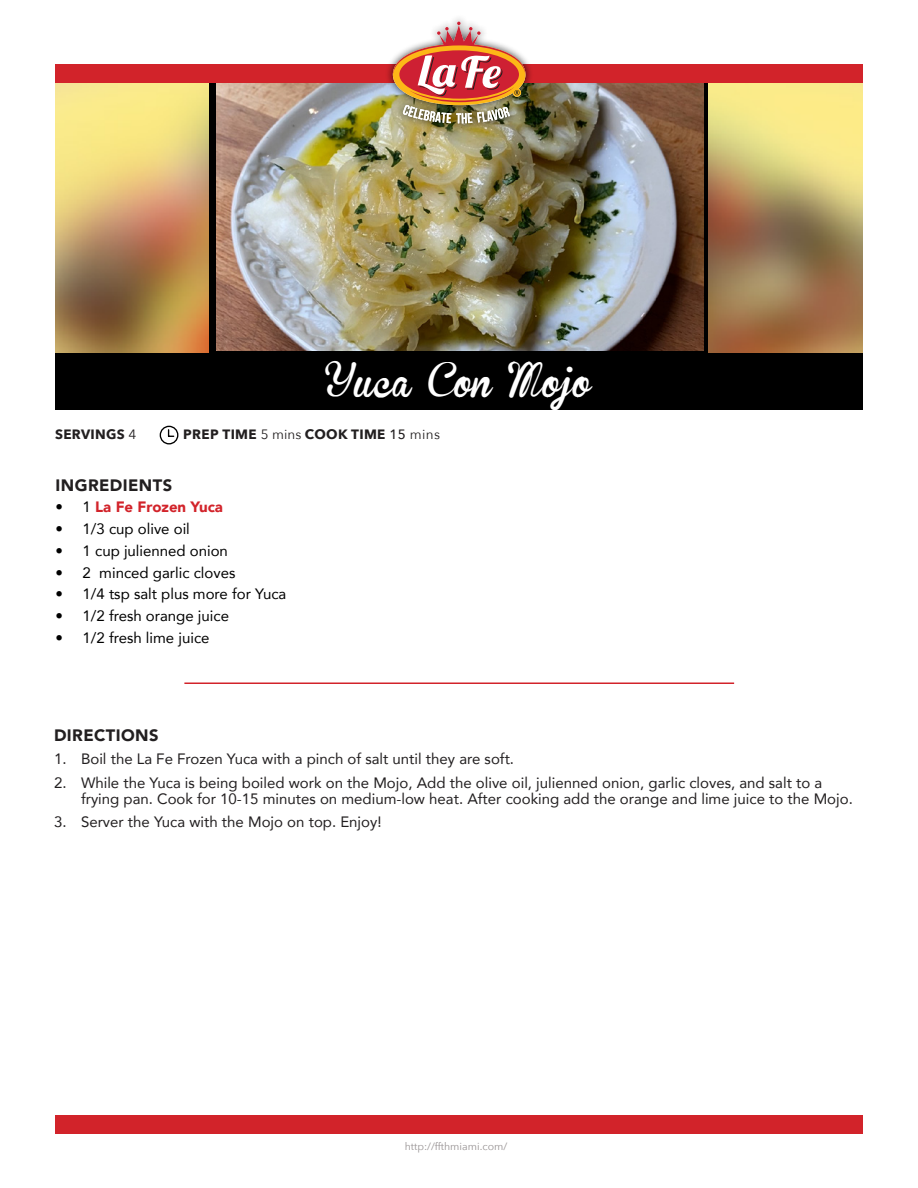
<style>
.page{position:relative;width:918px;height:1188px;background:#fff}
.page>*{position:absolute;margin:0;border:0;box-sizing:border-box;transform-origin:0 0}
.t1{font:33px "Brannboll Fet";color:#fff}
.t2{font:900 16.5px "Avenir";letter-spacing:.025em;color:#221f20}
.t3{font:15px/16.5px "Avenir";color:#221f20}
.t4{font:15px "Avenir";color:#000}
.t5{font:900 15px "Avenir";color:#d2232a}
.t6{font:700 13.5px "Avenir Next";letter-spacing:.025em;color:#221f20}
.t7{font:10.5px "Avenir Next";color:#979293}
.s1{font-weight:400}
.s2{font-weight:500}
.s3{font-weight:400;color:#000}
</style>
<div class="page">
<img style="left:55px;top:83px;width:808px;height:270px">
<div style="left:55px;top:353px;width:808px;height:57px;background:#000"></div>
<svg style="left:210px;top:83px;width:498px;height:270px;background:#14100e"></svg>
<hr style="left:184px;top:682px;width:550px;height:2px;background:#d2232a">
<svg style="left:159px;top:425px;width:20px;height:20px"></svg>
<img style="left:216px;top:83px;width:487px;height:267px">
<div style="left:55px;top:65px;width:808px;height:18px;background:#d2232a"></div>
<div style="left:55px;top:1116px;width:808px;height:18px;background:#d2232a"></div>
<div style="left:385px;top:14px;width:149px;height:117px;background:#000;opacity:.75"></div>
<img style="left:393px;top:22px;width:132px;height:101px">
<h1 class="t1" style="left:327px;top:365px;width:265px">Yuca Con Mojo</h1>
<p class="t6" style="left:55px;top:423px;width:83px">SERVINGS <span class="s1">4</span></p>
<p class="t6" style="left:183px;top:423px;width:258px">PREP TIME <span class="s1">5 mins</span> COOK TIME <span class="s2">15</span> <span class="s1">mins</span></p>
<p class="t2" style="left:56px;top:471px;width:118px">INGREDIENTS</p>
<p class="t5" style="left:56px;top:494px;width:169px"><span class="s3">• 1</span> La Fe Frozen Yuca</p>
<p class="t4" style="left:56px;top:517px;width:136px">• 1/3 cup olive oil</p>
<p class="t4" style="left:56px;top:539px;width:174px">• 1 cup julienned onion</p>
<p class="t4" style="left:56px;top:560px;width:181px">• 2 minced garlic cloves</p>
<p class="t4" style="left:56px;top:582px;width:232px">• 1/4 tsp salt plus more for Yuca</p>
<p class="t4" style="left:56px;top:604px;width:175px">• 1/2 fresh orange juice</p>
<p class="t4" style="left:56px;top:626px;width:155px">• 1/2 fresh lime juice</p>
<p class="t2" style="left:54px;top:721px;width:106px">DIRECTIONS</p>
<p class="t3" style="left:54px;top:751px;width:462px">1. Boil the La Fe Frozen Yuca with a pinch of salt until they are soft.</p>
<p class="t3" style="left:81px;top:774px;width:773px;text-indent:-27px">2. While the Yuca is being boiled work on the Mojo, Add the olive oil, julienned onion, garlic cloves, and salt to a frying pan. Cook for 10-15 minutes on medium-low heat. After cooking add the orange and lime juice to the Mojo.</p>
<p class="t3" style="left:54px;top:814px;width:329px">3. Server the Yuca with the Mojo on top. Enjoy!</p>
<p class="t7" style="left:405px;top:1137px;width:104px">http://ffthmiami.com/</p>
</div>
